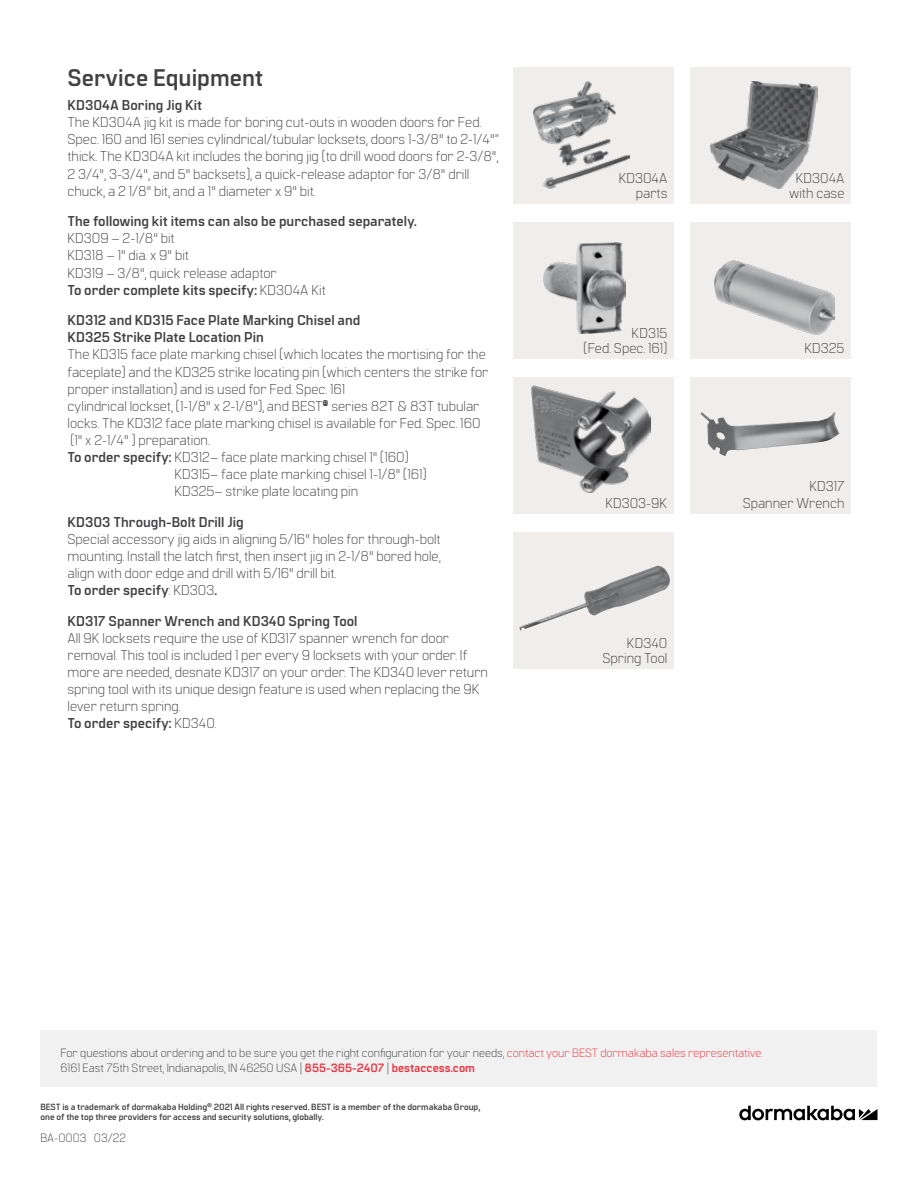
<style>
.page{position:relative;width:918px;height:1188px;background:#fff}
.page>*{position:absolute;margin:0;border:0;box-sizing:border-box;transform-origin:0 0}
.t1{font:700 24px "Manifold CF";color:#414042}
.t2{font:300 14.25px/17.1px "Manifold CF";color:#414042}
.t3{font:700 14.25px/17.1px "Manifold CF";color:#414042}
.t4{font:300 12px/15px "Manifold CF";color:#414042}
.t5{font:700 9px/10.8px "Manifold CF";color:#414042}
.s1{font-weight:700}
.s2{color:#ee303c}
.s3{font-weight:700;color:#ee303c}
</style>
<div class="page">
<div style="left:40px;top:1031px;width:838px;height:56px;background:#f1f1f2"></div>
<svg style="left:739px;top:1106px;width:138px;height:14px"></svg>
<div style="left:514px;top:67px;width:160px;height:137px;background:#efeeed"></div>
<div style="left:514px;top:222px;width:160px;height:137px;background:#efeeed"></div>
<div style="left:514px;top:377px;width:160px;height:137px;background:#efeeed"></div>
<div style="left:514px;top:532px;width:160px;height:137px;background:#efeeed"></div>
<div style="left:690px;top:67px;width:160px;height:137px;background:#efeeed"></div>
<div style="left:690px;top:222px;width:160px;height:137px;background:#efeeed"></div>
<div style="left:690px;top:377px;width:160px;height:137px;background:#efeeed"></div>
<img style="left:533px;top:82px;width:96px;height:107px">
<img style="left:544px;top:243px;width:81px;height:91px">
<img style="left:532px;top:386px;width:119px;height:107px">
<img style="left:519px;top:566px;width:151px;height:64px">
<img style="left:711px;top:82px;width:107px;height:107px">
<img style="left:715px;top:260px;width:120px;height:75px">
<img style="left:700px;top:412px;width:140px;height:44px">
<h1 class="t1" style="left:68px;top:64px;width:197px">Service Equipment</h1>
<p class="t3" style="left:68px;top:97px;width:136px">KD304A Boring Jig Kit</p>
<p class="t2" style="left:68px;top:114px;width:432px">The KD304A jig kit is made for boring cut-outs in wooden doors for Fed.<br>Spec. 160 and 161 series cylindrical/tubular locksets, doors 1-3/8" to 2-1/4"” thick. The KD304A kit includes the boring jig (to drill wood doors for 2-3/8", 2 3/4", 3-3/4", and 5" backsets), a quick-release adaptor for 3/8" drill chuck, a 2 1/8" bit, and a 1" diameter x 9" bit.</p>
<p class="t3" style="left:68px;top:213px;width:351px">The following kit items can also be purchased separately.</p>
<p class="t2" style="left:68px;top:230px;width:260px">KD309 – 2-1/8" bit<br>KD318 – 1" dia. x 9" bit<br>KD319 – 3/8", quick release adaptor<br><span class="s1">To order complete kits specify:</span> KD304A Kit</p>
<p class="t3" style="left:68px;top:312px;width:294px">KD312 and KD315 Face Plate Marking Chisel and<br>KD325 Strike Plate Location Pin</p>
<p class="t2" style="left:68px;top:346px;width:420px">The KD315 face plate marking chisel (which locates the mortising for the</p>
<p class="t2" style="left:68px;top:363px;width:422px">faceplate) and the KD325 strike locating pin (which centers the strike for</p>
<p class="t2" style="left:68px;top:380px;width:279px">proper installation) and is used for Fed. Spec. 161</p>
<p class="t2" style="left:68px;top:397px;width:414px">cylindrical lockset, (1-1/8" x 2-1/8"), and BEST<sup>®</sup> series 82T &amp; 83T tubular</p>
<p class="t2" style="left:68px;top:414px;width:415px">locks. The KD312 face plate marking chisel is available for Fed. Spec. 160</p>
<p class="t2" style="left:70px;top:432px;width:141px">(1" x 2-1/4" ) preparation.</p>
<p class="t2" style="left:68px;top:449px;width:343px"><span class="s1">To order specify:</span> KD312– face plate marking chisel 1" (160)</p>
<p class="t2" style="left:174px;top:466px;width:254px">KD315– face plate marking chisel 1-1/8" (161)</p>
<p class="t2" style="left:174px;top:483px;width:185px">KD325– strike plate locating pin</p>
<p class="t3" style="left:68px;top:514px;width:178px">KD303 Through-Bolt Drill Jig</p>
<p class="t2" style="left:68px;top:531px;width:375px">Special accessory jig aids in aligning 5/16" holes for through-bolt mounting. Install the latch first, then insert jig in 2-1/8" bored hole, align with door edge and drill with 5/16" drill bit.<br><span class="s1">To order specify</span>: KD303<span class="s1">.</span></p>
<p class="t3" style="left:68px;top:613px;width:292px">KD317 Spanner Wrench and KD340 Spring Tool</p>
<p class="t2" style="left:68px;top:630px;width:422px">All 9K locksets require the use of KD317 spanner wrench for door removal. This tool is included 1 per every 9 locksets with your order. If more are needed, desnate KD317 on your order. The KD340 lever return spring tool with its unique design feature is used when replacing the 9K lever return spring.<br><span class="s1">To order specify:</span> KD340.</p>
<p class="t2" style="left:619px;top:170px;width:50px;line-height:15px;text-align:right">KD304A parts</p>
<p class="t2" style="left:584px;top:326px;width:85px;line-height:15px;text-align:right">KD315<br>(Fed. Spec. 161)</p>
<p class="t2" style="left:605px;top:495px;width:64px">KD303-9K</p>
<p class="t2" style="left:602px;top:636px;width:66px;line-height:15px;text-align:right">KD340<br>Spring Tool</p>
<p class="t2" style="left:789px;top:170px;width:57px;line-height:15px;text-align:center">KD304A with case</p>
<p class="t2" style="left:804px;top:340px;width:42px">KD325</p>
<p class="t2" style="left:743px;top:477px;width:103px;text-align:right">KD317<br>Spanner Wrench</p>
<p class="t4" style="left:60px;top:1045px;width:704px">For questions about ordering and to be sure you get the right configuration for your needs, <span class="s2">contact your BEST dormakaba sales representative.<br></span>6161 East 75th Street, Indianapolis, IN 46250 USA | <span class="s3">855-365-2407</span> | <span class="s3">bestaccess.com</span></p>
<p class="t5" style="left:40px;top:1102px;width:441px">BEST is a trademark of dormakaba Holding<sup>©</sup> 2021 All rights reserved. BEST is a member of the dormakaba Group, one of the top three providers for access and security solutions, globally.</p>
<p class="t4" style="left:40px;top:1131px;width:87px">BA-0003 03/22</p>
</div>
